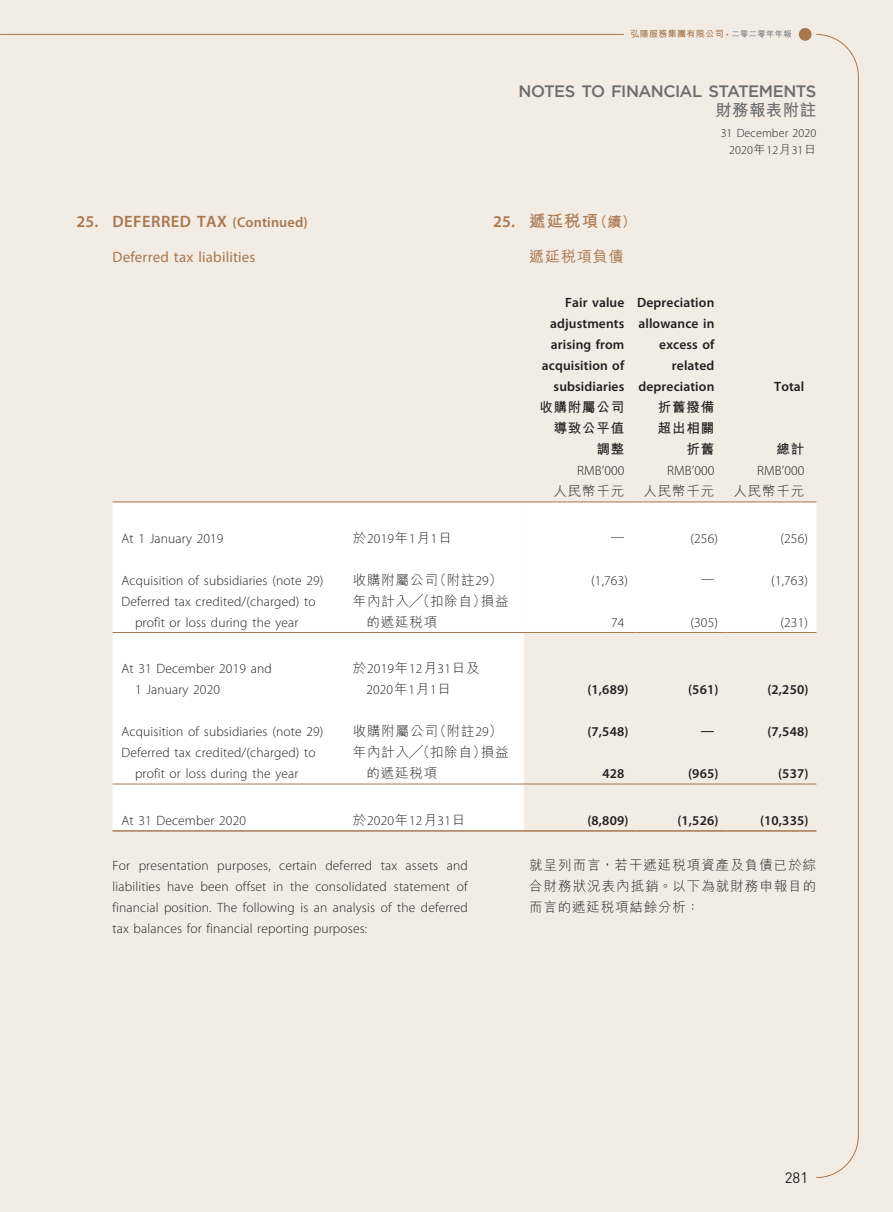
<style>
.page{position:relative;width:893px;height:1212px;background:#f3ece5}
.page>*{position:absolute;margin:0;border:0;box-sizing:border-box;transform-origin:0 0}
.t1{font:500 16.5px "Gotham";letter-spacing:-.035em;color:#6c6d70}
._03_H1{font:600 16.5px "Myriad Pro";letter-spacing:.03em;color:#a8774e}
._03_H1-2{font:700 16.5px "M Hei HK";color:#a8774e}
.t2{font:700 16.5px "M Hei HK";letter-spacing:.025em;color:#6c6d70}
._04___H2{font:15px "Myriad Pro";letter-spacing:.01em;color:#a8774e}
._04___H2-2{font:500 15px "M Hei HK";letter-spacing:.06em;color:#a8774e}
.t3{font:15px "DIN Pro";color:#231f20}
._15_Table_Stub{font:300 13.5px/21px "Myriad Pro";letter-spacing:.01em;color:#231f20;text-align:center}
._12___P2{font:300 13.5px/21px "Myriad Pro";letter-spacing:.01em;color:#231f20;text-align:justify}
._01_Body_Text{font:600 13.5px/21px "Myriad Pro";letter-spacing:.01em;color:#231f20;text-align:right}
._01_Body_Text-2{font:300 13.5px "Myriad Pro";letter-spacing:.01em;color:#231f20}
._15_Table_Stub-2{font:300 13.5px/21px "M Hei HK";letter-spacing:.06em;color:#231f20}
._12___P2-2{font:300 13.5px/21px "M Hei HK";letter-spacing:.075em;color:#231f20;text-align:justify}
._01_Body_Text-3{font:700 13.5px/21px "M Hei HK";letter-spacing:.06em;color:#231f20;text-align:right}
._01_Body_Text-4{font:300 13.5px "M Hei HK";letter-spacing:.06em;color:#231f20}
.t4{font:300 12px/16.6px "Myriad Pro";letter-spacing:.01em;color:#231f20;text-align:right}
.t5{font:700 9px "M Hei HK";letter-spacing:.04em;color:#a8774e}
.s1{font-family:"Myriad Pro";font-weight:400}
.s2{font-weight:500;font-size:8.25px;color:#6c6d70}
.s3{font-size:14.25px}
.s4{font-family:"Myriad Pro";font-weight:600}
.s5{font-family:"M Hei HK"}
.s6{font-family:"Myriad Pro"}
</style>
<div class="page">
<svg style="left:815px;top:34px;width:44px;height:1144px"></svg>
<div style="left:799px;top:28px;width:12px;height:13px;background:#a8774e;border-radius:50%"></div>
<hr style="left:0;top:34px;width:624px;height:1px;background:#a8774e">
<div style="left:113px;top:503px;width:411px;height:327px;background:#fff"></div>
<div style="left:524px;top:503px;width:292px;height:129px;background:#fff"></div>
<hr style="left:113px;top:502px;width:231px;height:1px;background:#a8774e">
<hr style="left:344px;top:502px;width:180px;height:1px;background:#a8774e">
<hr style="left:524px;top:502px;width:112px;height:1px;background:#a8774e">
<hr style="left:636px;top:502px;width:90px;height:1px;background:#a8774e">
<hr style="left:726px;top:502px;width:90px;height:1px;background:#a8774e">
<hr style="left:113px;top:632px;width:231px;height:1px;background:#a8774e">
<hr style="left:344px;top:632px;width:180px;height:1px;background:#a8774e">
<hr style="left:524px;top:632px;width:112px;height:1px;background:#a8774e">
<hr style="left:636px;top:632px;width:90px;height:1px;background:#a8774e">
<hr style="left:726px;top:632px;width:90px;height:1px;background:#a8774e">
<hr style="left:113px;top:784px;width:231px;height:1px;background:#a8774e">
<hr style="left:344px;top:784px;width:180px;height:1px;background:#a8774e">
<hr style="left:524px;top:784px;width:112px;height:1px;background:#a8774e">
<hr style="left:636px;top:784px;width:90px;height:1px;background:#a8774e">
<hr style="left:726px;top:784px;width:90px;height:1px;background:#a8774e">
<hr style="left:113px;top:830px;width:231px;height:2px;background:#a8774e">
<hr style="left:344px;top:830px;width:180px;height:2px;background:#a8774e">
<hr style="left:524px;top:830px;width:112px;height:2px;background:#a8774e">
<hr style="left:636px;top:830px;width:90px;height:2px;background:#a8774e">
<hr style="left:726px;top:830px;width:90px;height:2px;background:#a8774e">
<p class="t5" style="left:630px;top:28px;width:163px">弘陽服務集團有限公司 <span class="s1">•</span> <span class="s2">二零二零年年報</span></p>
<p class="t1" style="left:518px;top:82px;width:299px">NOTES TO FINANCIAL STATEMENTS</p>
<p class="t2" style="left:715px;top:98px;width:103px">財務報表附註</p>
<p class="_03_H1" style="left:77px;top:213px;width:233px">25. DEFERRED TAX <span class="s3">(Continued)</span></p>
<p class="_04___H2" style="left:113px;top:248px;width:144px">Deferred tax liabilities</p>
<p class="_03_H1-2" style="left:493px;top:209px;width:144px"><span class="s4">25.</span> 遞延稅項<span class="s3">（續）</span></p>
<p class="_04___H2-2" style="left:529px;top:245px;width:96px">遞延稅項負債</p>
<p class="t4" style="left:721px;top:125px;width:97px">31 December 2020<br>2020<span class="s5">年</span>12<span class="s5">月</span>31<span class="s5">日</span></p>
<p class="_01_Body_Text" style="left:542px;top:292px;width:84px">Fair value adjustments arising from acquisition of subsidiaries</p>
<p class="_01_Body_Text" style="left:637px;top:292px;width:79px">Depreciation allowance in excess of related depreciation</p>
<p class="_01_Body_Text-3" style="left:539px;top:396px;width:87px">收購附屬公司導致公平值調整</p>
<p class="_01_Body_Text-3" style="left:658px;top:396px;width:58px">折舊撥備超出相關折舊</p>
<p class="_01_Body_Text" style="left:774px;top:376px;width:32px">Total</p>
<p class="_01_Body_Text-3" style="left:777px;top:438px;width:29px">總計</p>
<p class="_01_Body_Text-2" style="left:577px;top:463px;width:49px">RMB’000</p>
<p class="_01_Body_Text-2" style="left:667px;top:463px;width:49px">RMB’000</p>
<p class="_01_Body_Text-2" style="left:757px;top:463px;width:49px">RMB’000</p>
<p class="_01_Body_Text-4" style="left:554px;top:482px;width:72px">人民幣千元</p>
<p class="_01_Body_Text-4" style="left:644px;top:482px;width:72px">人民幣千元</p>
<p class="_01_Body_Text-4" style="left:734px;top:482px;width:72px">人民幣千元</p>
<p class="_15_Table_Stub" style="left:122px;top:528px;width:103px">At 1 January 2019</p>
<p class="_15_Table_Stub" style="left:353px;top:528px;width:100px"><span class="s5">於</span>2019<span class="s5">年</span>1<span class="s5">月</span>1<span class="s5">日</span></p>
<p class="_01_Body_Text-2" style="left:611px;top:529px;width:15px">—</p>
<p class="_01_Body_Text-2" style="left:690px;top:531px;width:29px">(256)</p>
<p class="_01_Body_Text-2" style="left:780px;top:531px;width:29px">(256)</p>
<p class="_15_Table_Stub" style="left:122px;top:570px;width:203px">Acquisition of subsidiaries (note 29)</p>
<p class="_15_Table_Stub-2" style="left:353px;top:569px;width:151px">收購附屬公司（附註<span class="s6">29</span>）</p>
<p class="_01_Body_Text-2" style="left:591px;top:573px;width:38px">(1,763)</p>
<p class="_01_Body_Text-2" style="left:701px;top:571px;width:15px">—</p>
<p class="_01_Body_Text-2" style="left:771px;top:573px;width:38px">(1,763)</p>
<p class="_15_Table_Stub" style="left:122px;top:591px;width:196px">Deferred tax credited/(charged) to profit or loss during the year</p>
<p class="_15_Table_Stub-2" style="left:366px;top:590px;width:144px;text-indent:-14px">年內計入╱（扣除自）損益的遞延稅項</p>
<p class="_01_Body_Text-2" style="left:611px;top:615px;width:15px">74</p>
<p class="_01_Body_Text-2" style="left:690px;top:615px;width:29px">(305)</p>
<p class="_01_Body_Text-2" style="left:780px;top:615px;width:29px">(231)</p>
<p class="_15_Table_Stub" style="left:135px;top:658px;width:138px;text-align:left;text-indent:-14px">At 31 December 2019 and<br>1 January 2020</p>
<p class="_15_Table_Stub" style="left:366px;top:658px;width:115px;text-align:left;text-indent:-14px"><span class="s5">於</span>2019<span class="s5">年</span>12<span class="s5">月</span>31<span class="s5">日及<br></span>2020<span class="s5">年</span>1<span class="s5">月</span>1<span class="s5">日</span></p>
<p class="_01_Body_Text" style="left:587px;top:679px;width:43px">(1,689)</p>
<p class="_01_Body_Text" style="left:688px;top:679px;width:32px">(561)</p>
<p class="_01_Body_Text" style="left:767px;top:679px;width:43px">(2,250)</p>
<p class="_15_Table_Stub" style="left:122px;top:721px;width:203px">Acquisition of subsidiaries (note 29)</p>
<p class="_15_Table_Stub-2" style="left:353px;top:720px;width:151px">收購附屬公司（附註<span class="s6">29</span>）</p>
<p class="_01_Body_Text" style="left:587px;top:721px;width:43px">(7,548)</p>
<p class="_01_Body_Text" style="left:701px;top:720px;width:15px">—</p>
<p class="_01_Body_Text" style="left:767px;top:721px;width:43px">(7,548)</p>
<p class="_15_Table_Stub" style="left:122px;top:742px;width:196px">Deferred tax credited/(charged) to profit or loss during the year</p>
<p class="_15_Table_Stub-2" style="left:366px;top:741px;width:144px;text-indent:-14px">年內計入╱（扣除自）損益的遞延稅項</p>
<p class="_01_Body_Text" style="left:602px;top:763px;width:23px">428</p>
<p class="_01_Body_Text" style="left:688px;top:763px;width:32px">(965)</p>
<p class="_01_Body_Text" style="left:778px;top:763px;width:32px">(537)</p>
<p class="_15_Table_Stub" style="left:122px;top:810px;width:126px">At 31 December 2020</p>
<p class="_15_Table_Stub" style="left:353px;top:810px;width:114px"><span class="s5">於</span>2020<span class="s5">年</span>12<span class="s5">月</span>31<span class="s5">日</span></p>
<p class="_01_Body_Text" style="left:587px;top:810px;width:43px">(8,809)</p>
<p class="_01_Body_Text" style="left:677px;top:810px;width:43px">(1,526)</p>
<p class="_01_Body_Text" style="left:760px;top:810px;width:50px">(10,335)</p>
<p class="_12___P2" style="left:113px;top:855px;width:357px">For presentation purposes, certain deferred tax assets and liabilities have been offset in the consolidated statement of financial position. The following is an analysis of the deferred tax balances for financial reporting purposes:</p>
<p class="_12___P2-2" style="left:529px;top:854px;width:289px">就呈列而言，若干遞延稅項資產及負債已於綜合財務狀況表內抵銷。以下為就財務申報目的而言的遞延稅項結餘分析：</p>
<p class="t3" style="left:785px;top:1167px;width:25px">281</p>
</div>
